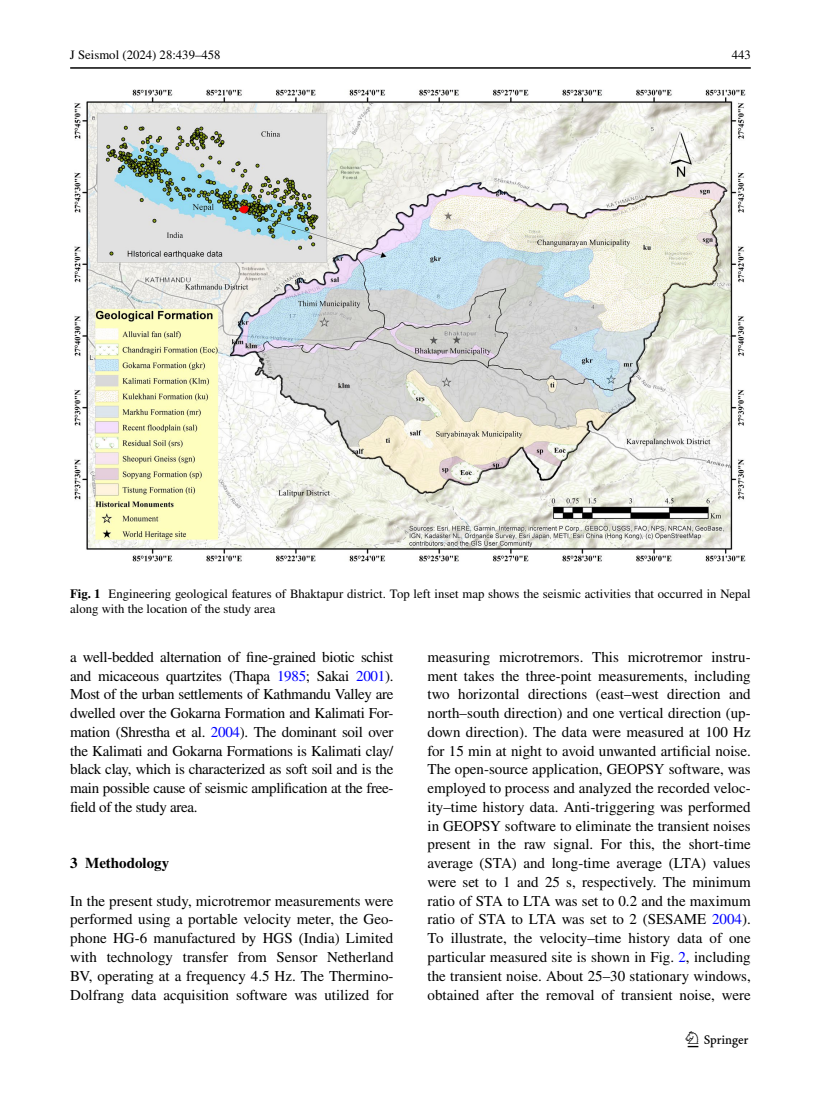
<style>
.page{position:relative;width:821px;height:1106px;background:#fff}
.page>*{position:absolute;margin:0;border:0;box-sizing:border-box;transform-origin:0 0}
.t1{font:22.5px "Springnew Regular 3";color:#000}
.t2{font:15px/18.8px "STIX";color:#000;text-align:justify}
.t3{font:700 15px "STIX";color:#000}
.t4{font:12.75px/15px "STIX";color:#000}
.s1{font-weight:700}
.s2{color:#00f}
</style>
<div class="page">
<hr style="left:70px;top:67px;width:680px;height:2px;background:#000">
<img style="left:74px;top:89px;width:672px;height:473px">
<p class="t4" style="left:70px;top:48px;width:152px">J Seismol (2024) 28:439–458</p>
<p class="t4" style="left:731px;top:49px;width:21px">443</p>
<p class="t4" style="left:70px;top:587px;width:682px"><span class="s1">Fig. 1</span> Engineering geological features of Bhaktapur district. Top left inset map shows the seismic activities that occurred in Nepal along with the location of the study area</p>
<p class="t2" style="left:70px;top:648px;width:325px">a well-bedded alternation of fine-grained biotic schist and micaceous quartzites (Thapa <span class="s2">1985</span>; Sakai <span class="s2">2001</span>).<br>Most of the urban settlements of Kathmandu Valley are dwelled over the Gokarna Formation and Kalimati For&shy;mation (Shrestha et al. <span class="s2">2004</span>). The dominant soil over the Kalimati and Gokarna Formations is Kalimati clay/ black clay, which is characterized as soft soil and is the main possible cause of seismic amplification at the free&shy;field of the study area.</p>
<p class="t3" style="left:70px;top:854px;width:101px">3 Methodology</p>
<p class="t2" style="left:70px;top:892px;width:325px">In the present study, microtremor measurements were performed using a portable velocity meter, the Geo&shy;phone HG-6 manufactured by HGS (India) Limited with technology transfer from Sensor Netherland BV, operating at a frequency 4.5 Hz. The Thermino-Dolfrang data acquisition software was utilized for</p>
<p class="t2" style="left:427px;top:648px;width:325px">measuring microtremors. This microtremor instru&shy;ment takes the three-point measurements, including two horizontal directions (east–west direction and north–south direction) and one vertical direction (up&shy;down direction). The data were measured at 100 Hz for 15 min at night to avoid unwanted artificial noise.<br>The open-source application, GEOPSY software, was employed to process and analyzed the recorded veloc&shy;ity–time history data. Anti-triggering was performed in GEOPSY software to eliminate the transient noises present in the raw signal. For this, the short-time average (STA) and long-time average (LTA) values were set to 1 and 25 s, respectively. The minimum ratio of STA to LTA was set to 0.2 and the maximum ratio of STA to LTA was set to 2 (SESAME <span class="s2">2004</span>).<br>To illustrate, the velocity–time history data of one particular measured site is shown in Fig. <span class="s2">2</span>, including the transient noise. About 25–30 stationary windows, obtained after the removal of transient noise, were</p>
<h1 class="t1" style="left:687px;top:1031px;width:62px">1 3</h1>
</div>
